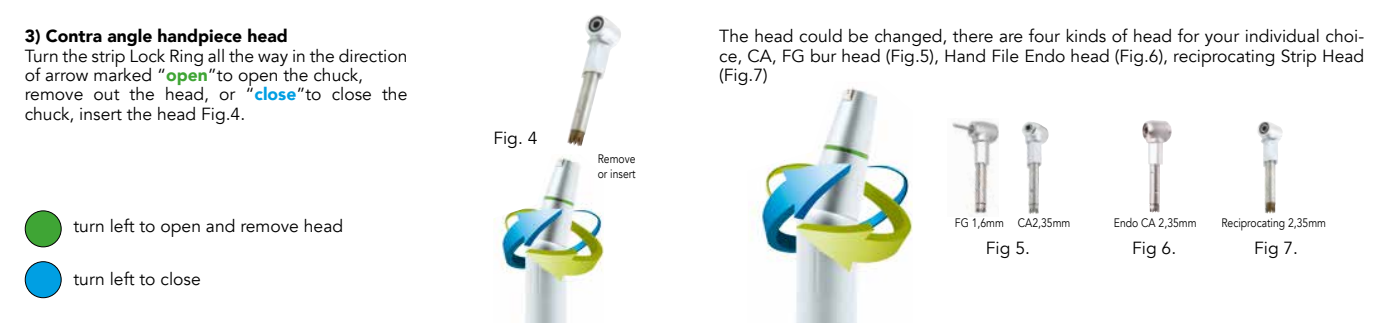
<style>
.page{position:relative;width:1389px;height:323px;background:#fff}
.page>*{position:absolute;margin:0;border:0;box-sizing:border-box;transform-origin:0 0}
.t1{font:17.5px/19.2px "Avenir";color:#000;text-align:justify}
.t2{font:900 17.5px "Avenir";color:#000}
.t3{font:12.25px/14.7px "Avenir";color:#000;scale:.85 1}
.s1{font-weight:900;color:#3fa535}
.s2{font-weight:900;color:#009fe3}
</style>
<div class="page">
<img style="left:1257px;top:121px;width:26px;height:93px">
<img style="left:493px;top:156px;width:111px;height:166px">
<img style="left:567px;top:15px;width:54px;height:131px">
<div style="left:25px;top:211px;width:36px;height:35px;background:#3fa535;border-radius:50%"></div>
<div style="left:25px;top:210px;width:37px;height:37px;border:1px solid #000;border-radius:50%"></div>
<div style="left:25px;top:261px;width:36px;height:36px;background:#009fe3;border-radius:50%"></div>
<div style="left:25px;top:261px;width:37px;height:37px;border:1px solid #000;border-radius:50%"></div>
<img style="left:952px;top:120px;width:47px;height:96px">
<img style="left:1022px;top:121px;width:27px;height:93px">
<img style="left:751px;top:87px;width:162px;height:235px">
<img style="left:1142px;top:120px;width:30px;height:92px">
<p class="t2" style="left:25px;top:21px;width:265px">3) Contra angle handpiece head</p>
<p class="t1" style="left:25px;top:46px;width:384px;text-align:left">Turn the strip Lock Ring all the way in the direction of arrow marked “<span class="s1">open</span>”to open the chuck, remove out the head, or “<span class="s2">close</span>”to close the chuck, insert the head Fig.4.</p>
<p class="t1" style="left:73px;top:216px;width:271px">turn left to open and remove head</p>
<p class="t1" style="left:73px;top:269px;width:129px">turn left to close</p>
<p class="t1" style="left:493px;top:129px;width:46px">Fig. 4</p>
<p class="t3" style="left:598px;top:152px;width:46px">Remove or insert</p>
<p class="t1" style="left:719px;top:27px;width:646px">The head could be changed, there are four kinds of head for your individual choi&shy;ce, CA, FG bur head (Fig.5), Hand File Endo head (Fig.6), reciprocating Strip Head (Fig.7)</p>
<p class="t3" style="left:955px;top:215px;width:137px">FG 1,6mm CA2,35mm</p>
<p class="t3" style="left:1114px;top:215px;width:99px">Endo CA 2,35mm</p>
<p class="t3" style="left:1221px;top:215px;width:125px">Reciprocating 2,35mm</p>
<p class="t1" style="left:986px;top:239px;width:46px">Fig 5.</p>
<p class="t1" style="left:1132px;top:239px;width:46px">Fig 6.</p>
<p class="t1" style="left:1254px;top:239px;width:46px">Fig 7.</p>
</div>
